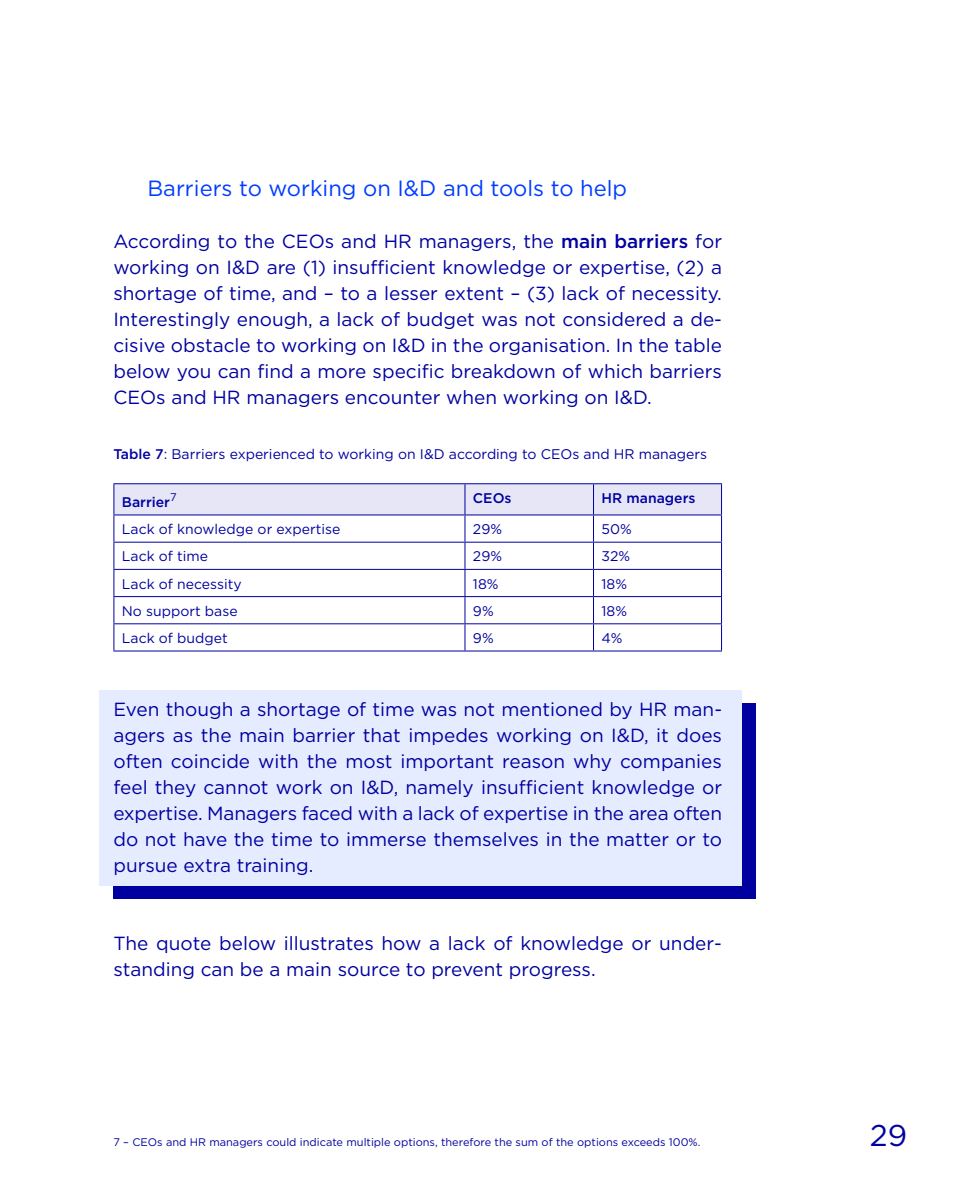
<style>
.page{position:relative;width:964px;height:1191px;background:#fff}
.page>*{position:absolute;margin:0;border:0;box-sizing:border-box;transform-origin:0 0}
.t1{font:30px "Gotham";color:#0000a0}
.t2{font:22px "Gotham";color:#003cff}
.t3{font:19px/26px "Gotham";color:#0000a0;text-align:justify}
.t4{font:14px "Gotham";color:#0000a0}
.t5{font:500 14px "Gotham";color:#0000a0}
.t6{font:11px "Gotham";color:#0000a0}
.s1{font-weight:500}
</style>
<div class="page">
<div style="left:113px;top:703px;width:643px;height:195px;background:#0000a0"></div>
<div style="left:99px;top:690px;width:643px;height:195px;background:#e6ecff"></div>
<hr style="left:113px;top:483px;width:352px;height:1px;background:#0000a0">
<hr style="left:465px;top:483px;width:128px;height:1px;background:#0000a0">
<hr style="left:593px;top:483px;width:129px;height:1px;background:#0000a0">
<svg style="left:113px;top:484px;width:609px;height:166px"></svg>
<hr style="left:113px;top:650px;width:352px;height:1px;background:#0000a0">
<hr style="left:465px;top:650px;width:128px;height:1px;background:#0000a0">
<hr style="left:593px;top:650px;width:129px;height:1px;background:#0000a0">
<p class="t2" style="left:147px;top:174px;width:481px">Barriers to working on I&amp;D and tools to help</p>
<p class="t3" style="left:113px;top:228px;width:610px">According to the CEOs and HR managers, the <span class="s1">main barriers</span> for working on I&amp;D are (1) insufficient knowledge or expertise, (2) a shortage of time, and – to a lesser extent – (3) lack of necessity.<br>Interestingly enough, a lack of budget was not considered a de&shy;cisive obstacle to working on I&amp;D in the organisation. In the table below you can find a more specific breakdown of which barriers CEOs and HR managers encounter when working on I&amp;D.</p>
<p class="t4" style="left:113px;top:445px;width:595px"><span class="s1">Table 7</span>: Barriers experienced to working on I&amp;D according to CEOs and HR managers</p>
<p class="t5" style="left:122px;top:494px;width:50px">Barrier</p>
<p class="t6" style="left:170px;top:490px;width:8px">7</p>
<p class="t5" style="left:473px;top:490px;width:40px">CEOs</p>
<p class="t5" style="left:601px;top:490px;width:95px">HR managers</p>
<p class="t4" style="left:122px;top:520px;width:220px">Lack of knowledge or expertise</p>
<p class="t4" style="left:473px;top:520px;width:31px">29%</p>
<p class="t4" style="left:601px;top:520px;width:32px">50%</p>
<p class="t4" style="left:122px;top:547px;width:88px">Lack of time</p>
<p class="t4" style="left:473px;top:547px;width:31px">29%</p>
<p class="t4" style="left:601px;top:547px;width:30px">32%</p>
<p class="t4" style="left:122px;top:574px;width:121px">Lack of necessity</p>
<p class="t4" style="left:473px;top:574px;width:27px">18%</p>
<p class="t4" style="left:601px;top:574px;width:27px">18%</p>
<p class="t4" style="left:122px;top:602px;width:117px">No support base</p>
<p class="t4" style="left:473px;top:602px;width:22px">9%</p>
<p class="t4" style="left:601px;top:602px;width:27px">18%</p>
<p class="t4" style="left:122px;top:629px;width:107px">Lack of budget</p>
<p class="t4" style="left:473px;top:629px;width:22px">9%</p>
<p class="t4" style="left:601px;top:629px;width:23px">4%</p>
<p class="t3" style="left:113px;top:696px;width:610px">Even though a shortage of time was not mentioned by HR man&shy;agers as the main barrier that impedes working on I&amp;D, it does often coincide with the most important reason why companies feel they cannot work on I&amp;D, namely insufficient knowledge or expertise. Managers faced with a lack of expertise in the area often do not have the time to immerse themselves in the matter or to pursue extra training.</p>
<p class="t3" style="left:113px;top:930px;width:610px">The quote below illustrates how a lack of knowledge or under&shy;standing can be a main source to prevent progress.</p>
<p class="t6" style="left:113px;top:1134px;width:588px">7 – CEOs and HR managers could indicate multiple options, therefore the sum of the options exceeds 100%.</p>
<h1 class="t1" style="left:870px;top:1115px;width:39px">29</h1>
</div>
